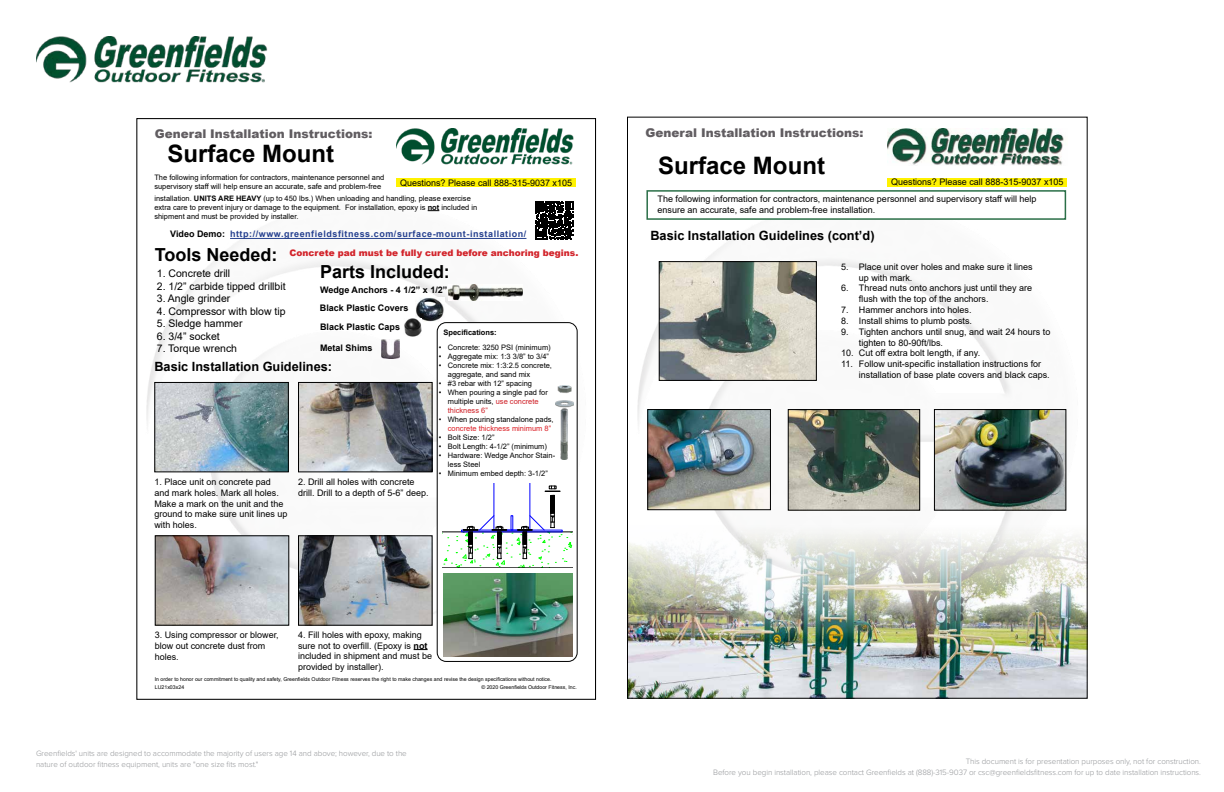
<style>
.page{position:relative;width:1224px;height:792px;background:#fff}
.page>*{position:absolute;margin:0;border:0;box-sizing:border-box;transform-origin:0 0}
.t1{font:700 24px "Arial";color:#000}
.t2{font:700 18px "Arial";color:#000}
.t3{font:700 12.8px "Arial";color:#000}
.t4{font:700 12.7px "Arial";color:#000}
.t5{font:900 12px "Arial";color:#615d61}
.t6{font:10.5px "Arial";color:#000}
.t7{font:9px/10.8px "Arial";color:#000}
.t8{font:700 9px "Arial";letter-spacing:.06em;color:#25408f}
.t9{font:700 9px/19.1px "Arial";color:#000}
.t10{font:900 9px "Arial";color:#d2232a}
.t11{font:300 8px/11px "Proxima Nova";letter-spacing:-.005em;color:#939598;text-align:right}
.t12{font:7.5px/9px "Arial";color:#000}
.t13{font:7.5px "Arial";color:#dc1f26}
.t14{font:700 7.5px "Arial";color:#000}
.t15{font:5.2px "Arial";color:#000}
.s1{font-weight:700}
.s2{color:#000}
.s3{color:#cf2027}
</style>
<div class="page">
<div style="left:396px;top:178px;width:180px;height:9px;background:#fff200"></div>
<img style="left:396px;top:129px;width:178px;height:36px">
<img style="left:146px;top:201px;width:430px;height:416px">
<div style="left:437px;top:323px;width:140px;height:338px;background:#fff;border-radius:9px"></div>
<div style="left:437px;top:322px;width:141px;height:340px;border:1px solid #000;border-radius:9px"></div>
<svg style="left:414px;top:649px;width:14px;height:1px"></svg>
<img style="left:448px;top:285px;width:75px;height:16px">
<img style="left:415px;top:297px;width:29px;height:24px">
<img style="left:404px;top:319px;width:18px;height:18px">
<img style="left:382px;top:340px;width:18px;height:18px">
<hr style="left:230px;top:238px;width:296px;height:1px;background:#25408f">
<img style="left:300px;top:384px;width:130px;height:86px">
<div style="left:298px;top:382px;width:134px;height:90px;border:1px solid #000"></div>
<img style="left:157px;top:537px;width:130px;height:87px">
<div style="left:155px;top:535px;width:134px;height:91px;border:1px solid #000"></div>
<img style="left:300px;top:537px;width:130px;height:87px">
<div style="left:298px;top:535px;width:134px;height:91px;border:1px solid #000"></div>
<img style="left:156px;top:384px;width:131px;height:86px">
<div style="left:154px;top:382px;width:135px;height:90px;border:1px solid #000"></div>
<img style="left:443px;top:574px;width:130px;height:82px">
<img style="left:556px;top:385px;width:18px;height:75px">
<hr style="left:442px;top:532px;width:131px;height:1px;background:#000">
<svg style="left:444px;top:483px;width:128px;height:85px"></svg>
<hr style="left:442px;top:568px;width:131px;height:1px;background:#000">
<svg style="left:535px;top:202px;width:38px;height:37px"></svg>
<div style="left:888px;top:178px;width:179px;height:8px;background:#fff200"></div>
<img style="left:888px;top:128px;width:176px;height:38px">
<img style="left:637px;top:199px;width:430px;height:326px">
<img style="left:649px;top:411px;width:120px;height:97px">
<div style="left:647px;top:409px;width:124px;height:101px;border:1px solid #000"></div>
<img style="left:661px;top:263px;width:154px;height:116px">
<div style="left:659px;top:261px;width:158px;height:120px;border:1px solid #000"></div>
<div style="left:647px;top:191px;width:418px;height:28px;background:#fff"></div>
<div style="left:646px;top:190px;width:420px;height:30px;border:2px solid #2b6f48"></div>
<img style="left:629px;top:525px;width:457px;height:172px">
<img style="left:936px;top:411px;width:128px;height:98px">
<div style="left:934px;top:409px;width:132px;height:102px;border:1px solid #000"></div>
<img style="left:790px;top:411px;width:128px;height:98px">
<div style="left:788px;top:409px;width:132px;height:102px;border:1px solid #000"></div>
<img style="left:36px;top:36px;width:232px;height:47px">
<h3 class="t5" style="left:155px;top:125px;width:219px">General Installation Instructions:</h3>
<h1 class="t1" style="left:167px;top:136px;width:168px">Surface Mount</h1>
<p class="t12" style="left:154px;top:173px;width:231px">The following information for contractors, maintenance personnel and supervisory staff will help ensure an accurate, safe and problem-free</p>
<p class="t7" style="left:400px;top:177px;width:173px">Questions? Please call 888-315-9037 x105</p>
<p class="t12" style="left:154px;top:194px;width:324px">installation. <span class="s1">UNITS ARE HEAVY</span> (up to 450 lbs.) When unloading and handling, please exercise extra care to prevent injury or damage to the equipment. For installation, epoxy is <span class="s1">not</span> included in shipment and must be provided by installer.</p>
<p class="t8" style="left:170px;top:228px;width:358px"><span class="s2">Video Demo:</span> http://www.greenfieldsfitness.com/surface-mount-installation/</p>
<h2 class="t2" style="left:155px;top:242px;width:124px">Tools Needed:</h2>
<p class="t10" style="left:290px;top:246px;width:290px">Concrete pad must be fully cured before anchoring begins.</p>
<h2 class="t2" style="left:320px;top:259px;width:131px">Parts Included:</h2>
<p class="t6" style="left:157px;top:266px;width:75px">1. Concrete drill</p>
<p class="t6" style="left:157px;top:279px;width:130px">2. 1/2” carbide tipped drillbit</p>
<p class="t6" style="left:157px;top:291px;width:75px">3. Angle grinder</p>
<p class="t6" style="left:157px;top:304px;width:130px">4. Compressor with blow tip</p>
<p class="t6" style="left:157px;top:316px;width:87px">5. Sledge hammer</p>
<p class="t6" style="left:157px;top:329px;width:64px">6. 3/4” socket</p>
<p class="t6" style="left:157px;top:342px;width:82px">7. Torque wrench</p>
<p class="t9" style="left:320px;top:281px;width:129px">Wedge Anchors - 4 1/2” x 1/2”</p>
<p class="t9" style="left:320px;top:299px;width:90px">Black Plastic Covers<br>Black Plastic Caps</p>
<p class="t9" style="left:320px;top:338px;width:54px">Metal Shims</p>
<p class="t14" style="left:443px;top:327px;width:55px">Specifications:</p>
<p class="t12" style="left:439px;top:343px;width:113px">• Concrete: 3250 PSI (minimum)</p>
<p class="t12" style="left:439px;top:352px;width:112px">• Aggregate mix: 1:3 3/8” to 3/4”</p>
<p class="t12" style="left:448px;top:361px;width:106px;text-indent:-9px">• Concrete mix: 1:3:2.5 concrete, aggregate, and sand mix</p>
<p class="t12" style="left:439px;top:379px;width:95px">• #3 rebar with 12” spacing</p>
<p class="t12" style="left:448px;top:388px;width:101px;text-indent:-9px">• When pouring a single pad for multiple units, <span class="s3">use concrete thickness 6”</span></p>
<p class="t12" style="left:439px;top:415px;width:116px">• When pouring standalone pads,</p>
<p class="t13" style="left:448px;top:423px;width:105px">concrete thickness minimum 8”</p>
<p class="t12" style="left:439px;top:433px;width:57px">• Bolt Size: 1/2”</p>
<p class="t12" style="left:439px;top:442px;width:110px">• Bolt Length: 4-1/2” (minimum)</p>
<p class="t12" style="left:448px;top:451px;width:109px;text-indent:-9px">• Hardware: Wedge Anchor Stain&shy;less Steel</p>
<p class="t12" style="left:439px;top:469px;width:110px">• Minimum embed depth: 3-1/2”</p>
<h3 class="t4" style="left:154px;top:357px;width:179px">Basic Installation Guidelines:</h3>
<p class="t7" style="left:154px;top:476px;width:134px">1. Place unit on concrete pad and mark holes. Mark all holes.<br>Make a mark on the unit and the ground to make sure unit lines up with holes.</p>
<p class="t7" style="left:298px;top:476px;width:132px">2. Drill all holes with concrete drill. Drill to a depth of 5-6” deep.</p>
<p class="t7" style="left:155px;top:630px;width:125px">3. Using compressor or blower, blow out concrete dust from holes.</p>
<p class="t7" style="left:298px;top:629px;width:135px">4. Fill holes with epoxy, making sure not to overfill. (Epoxy is <span class="s1">not </span>included in shipment and must be provided by installer).</p>
<p class="t15" style="left:155px;top:676px;width:398px">In order to honor our commitment to quality and safety, Greenfields Outdoor Fitness reserves the right to make changes and revise the design specifications without notice.</p>
<p class="t15" style="left:155px;top:684px;width:31px">LU21x03x24</p>
<p class="t11" style="left:36px;top:748px;width:372px;text-align:left">Greenfields' units are designed to accommodate the majority of users age 14 and above; however, due to the nature of outdoor fitness equipment, units are "one size fits most."</p>
<p class="t15" style="left:481px;top:684px;width:97px">© 2020 Greenfields Outdoor Fitness, Inc.</p>
<h3 class="t5" style="left:646px;top:124px;width:220px">General Installation Instructions:</h3>
<h1 class="t1" style="left:658px;top:149px;width:168px">Surface Mount</h1>
<p class="t7" style="left:891px;top:177px;width:174px">Questions? Please call 888-315-9037 x105</p>
<p class="t7" style="left:658px;top:194px;width:381px">The following information for contractors, maintenance personnel and supervisory staff will help ensure an accurate, safe and problem-free installation.</p>
<h3 class="t3" style="left:650px;top:227px;width:226px">Basic Installation Guidelines (cont’d)</h3>
<p class="t7" style="left:859px;top:261px;width:193px">Place unit over holes and make sure it lines<br>up with mark.<br>Thread nuts onto anchors just until they are flush with the top of the anchors.<br>Hammer anchors into holes.<br>Install shims to plumb posts.<br>Tighten anchors until snug, and wait 24 hours to tighten to 80-90ft/lbs.<br>Cut off extra bolt length, if any.<br>Follow unit-specific installation instructions for installation of base plate covers and black caps.</p>
<p class="t7" style="left:841px;top:261px;width:9px">5.</p>
<p class="t7" style="left:841px;top:283px;width:9px">6.</p>
<p class="t7" style="left:841px;top:304px;width:9px;text-align:justify">7.<br>8.<br>9.</p>
<p class="t7" style="left:841px;top:348px;width:14px">10.<br>11.</p>
<p class="t11" style="left:713px;top:756px;width:489px">This document is for presentation purposes only, not for construction.<br>Before you begin installation, please contact Greenfields at (888)-315-9037 or csc@greenfieldsfitness.com for up to date installation instructions.</p>
</div>
